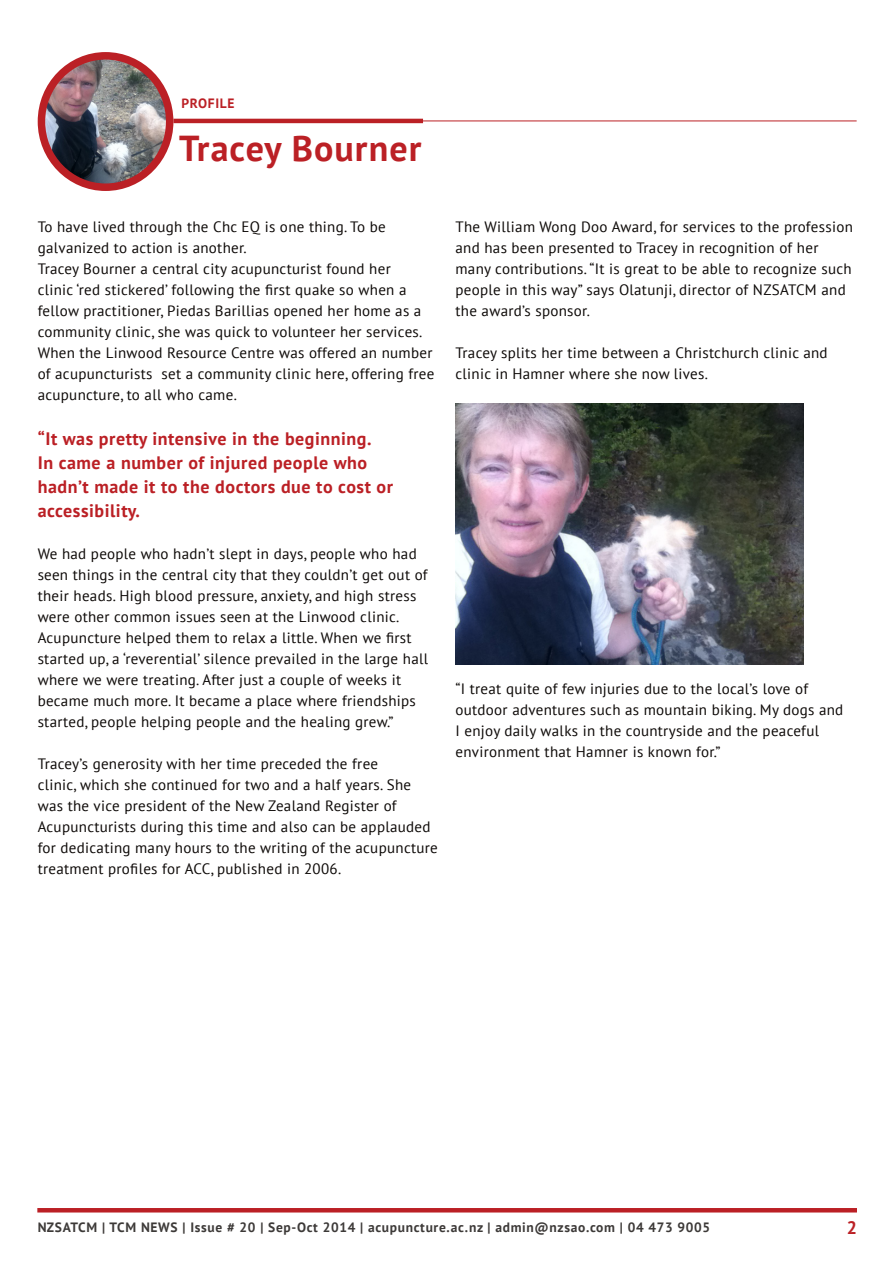
<style>
.page{position:relative;width:893px;height:1263px;background:#fff}
.page>*{position:absolute;margin:0;border:0;box-sizing:border-box;transform-origin:0 0}
.heading{font:700 36px "PT Sans";letter-spacing:.03em;color:#bb2025}
.body{font:700 18px/24px "PT Sans";letter-spacing:.03em;color:#bb2025}
.body-2{font:15px/21px "PT Sans";letter-spacing:.02em;color:#0c0806}
.t1{font:700 13.5px "PT Sans";letter-spacing:.05em;color:#0c0806}
.heading-2{font:700 13.5px "PT Sans";letter-spacing:.05em;color:#bb2025}
</style>
<div class="page">
<hr style="left:37px;top:1208px;width:820px;height:4px;background:#bb2025">
<img style="left:41px;top:56px;width:129px;height:131px">
<div style="left:38px;top:52px;width:135px;height:139px;border:8px solid #bb2025;border-radius:50%"></div>
<hr style="left:173px;top:119px;width:250px;height:4px;background:#bb2025">
<hr style="left:385px;top:121px;width:472px;height:1px;background:#bb2025">
<img style="left:455px;top:404px;width:349px;height:261px">
<p class="heading-2" style="left:181px;top:94px;width:55px">PROFILE</p>
<p class="heading" style="left:179px;top:124px;width:244px">Tracey Bourner</p>
<p class="body-2" style="left:38px;top:216px;width:349px">To have lived through the Chc EQ is one thing. To be galvanized to action is another.</p>
<p class="body-2" style="left:38px;top:258px;width:398px">Tracey Bourner a central city acupuncturist found her<br>clinic ‘red stickered’ following the first quake so when a fellow practitioner, Piedas Barillias opened her home as a community clinic, she was quick to volunteer her services.<br>When the Linwood Resource Centre was offered an number of acupuncturists set a community clinic here, offering free acupuncture, to all who came.</p>
<p class="body" style="left:38px;top:426px;width:357px">“It was pretty intensive in the beginning.<br>In came a number of injured people who hadn’t made it to the doctors due to cost or accessibility.</p>
<p class="body-2" style="left:38px;top:543px;width:391px">We had people who hadn’t slept in days, people who had seen things in the central city that they couldn’t get out of their heads. High blood pressure, anxiety, and high stress were other common issues seen at the Linwood clinic.</p>
<p class="body-2" style="left:38px;top:627px;width:392px">Acupuncture helped them to relax a little. When we first started up, a ‘reverential’ silence prevailed in the large hall where we were treating. After just a couple of weeks it became much more. It became a place where friendships started, people helping people and the healing grew.”</p>
<p class="body-2" style="left:38px;top:753px;width:402px">Tracey’s generosity with her time preceded the free<br>clinic, which she continued for two and a half years. She was the vice president of the New Zealand Register of Acupuncturists during this time and also can be applauded for dedicating many hours to the writing of the acupuncture treatment profiles for ACC, published in 2006.</p>
<p class="body-2" style="left:455px;top:216px;width:399px">The William Wong Doo Award, for services to the profession and has been presented to Tracey in recognition of her many contributions. “It is great to be able to recognize such people in this way” says Olatunji, director of NZSATCM and the award’s sponsor.</p>
<p class="body-2" style="left:455px;top:342px;width:374px">Tracey splits her time between a Christchurch clinic and clinic in Hamner where she now lives.</p>
<p class="body-2" style="left:455px;top:678px;width:389px">“I treat quite of few injuries due to the local’s love of outdoor adventures such as mountain biking. My dogs and I enjoy daily walks in the countryside and the peaceful environment that Hamner is known for.”</p>
<p class="t1" style="left:37px;top:1218px;width:674px">NZSATCM | TCM NEWS | Issue # 20 | Sep-Oct 2014 | acupuncture.ac.nz | admin@nzsao.com | 04 473 9005</p>
<p class="body" style="left:847px;top:1215px;width:12px">2</p>
</div>
